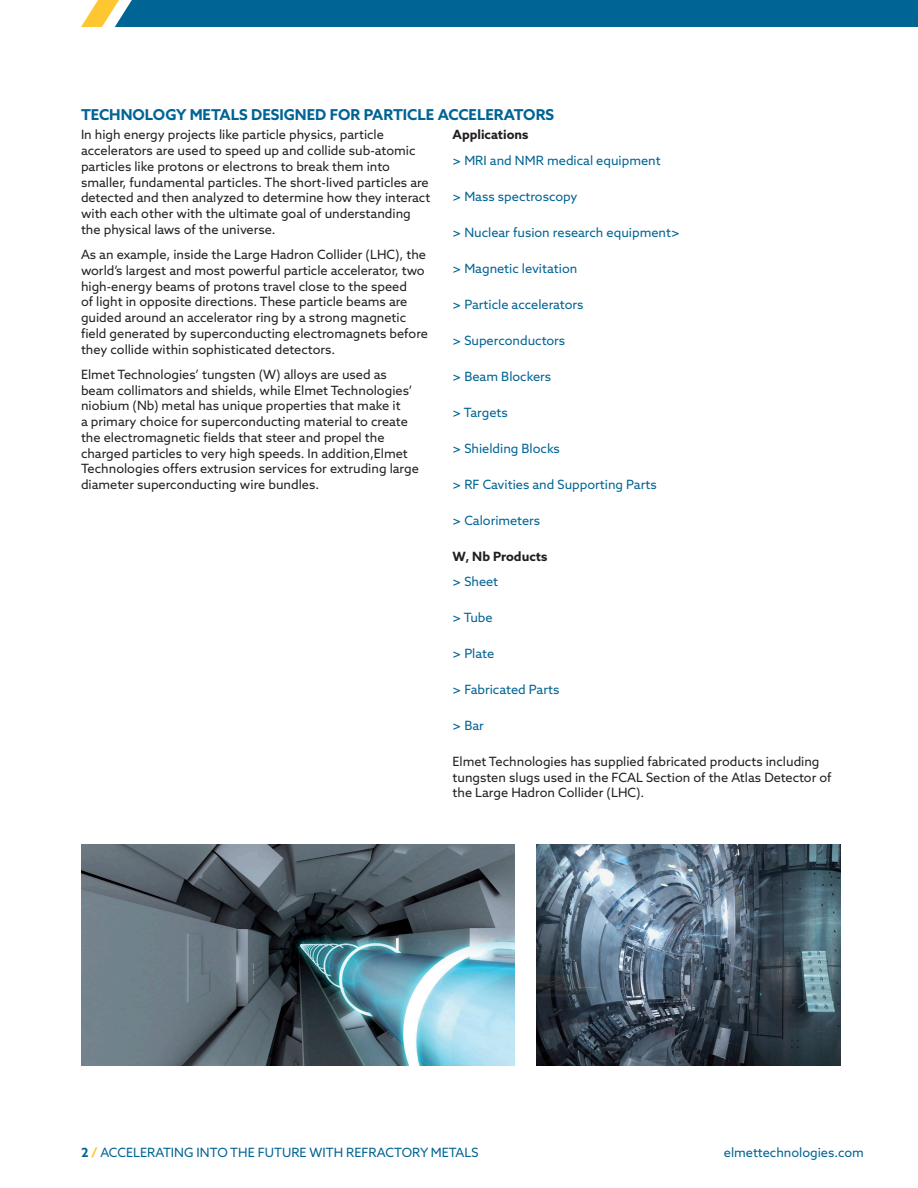
<style>
.page{position:relative;width:918px;height:1188px;background:#fff}
.page>*{position:absolute;margin:0;border:0;box-sizing:border-box;transform-origin:0 0}
.t1{font:700 15px "Azo Sans";color:#006494}
.t2{font:12.75px/15.8px "Azo Sans";color:#231f20}
.t3{font:12.75px "Azo Sans";color:#006494}
.t4{font:700 12.75px "Azo Sans";color:#231f20}
.s1{font-weight:700}
.s2{font-weight:700;color:#fec630}
</style>
<div class="page">
<img style="left:81px;top:844px;width:433px;height:222px">
<img style="left:536px;top:844px;width:304px;height:222px">
<div style="left:81px;top:0;width:837px;height:27px;background:#006494"></div>
<p class="t1" style="left:81px;top:104px;width:475px">TECHNOLOGY METALS DESIGNED FOR PARTICLE ACCELERATORS</p>
<p class="t2" style="left:81px;top:127px;width:351px">In high energy projects like particle physics, particle accelerators are used to speed up and collide sub-atomic particles like protons or electrons to break them into smaller, fundamental particles. The short-lived particles are detected and then analyzed to determine how they interact with each other with the ultimate goal of understanding the physical laws of the universe.</p>
<p class="t2" style="left:81px;top:247px;width:349px">As an example, inside the Large Hadron Collider (LHC), the world’s largest and most powerful particle accelerator, two high-energy beams of protons travel close to the speed<br>of light in opposite directions. These particle beams are guided around an accelerator ring by a strong magnetic field generated by superconducting electromagnets before they collide within sophisticated detectors.</p>
<p class="t2" style="left:81px;top:366px;width:339px">Elmet Technologies’ tungsten (W) alloys are used as beam collimators and shields, while Elmet Technologies’ niobium (Nb) metal has unique properties that make it<br>a primary choice for superconducting material to create the electromagnetic fields that steer and propel the charged particles to very high speeds. In addition,Elmet Technologies offers extrusion services for extruding large diameter superconducting wire bundles.</p>
<p class="t4" style="left:453px;top:127px;width:77px">Applications</p>
<p class="t3" style="left:453px;top:152px;width:210px">&gt; MRI and NMR medical equipment</p>
<p class="t3" style="left:453px;top:188px;width:126px">&gt; Mass spectroscopy</p>
<p class="t3" style="left:453px;top:224px;width:229px">&gt; Nuclear fusion research equipment&gt;</p>
<p class="t3" style="left:453px;top:260px;width:126px">&gt; Magnetic levitation</p>
<p class="t3" style="left:453px;top:296px;width:133px">&gt; Particle accelerators</p>
<p class="t3" style="left:453px;top:332px;width:114px">&gt; Superconductors</p>
<p class="t3" style="left:453px;top:368px;width:100px">&gt; Beam Blockers</p>
<p class="t3" style="left:453px;top:404px;width:57px">&gt; Targets</p>
<p class="t3" style="left:453px;top:440px;width:109px">&gt; Shielding Blocks</p>
<p class="t3" style="left:453px;top:476px;width:206px">&gt; RF Cavities and Supporting Parts</p>
<p class="t3" style="left:453px;top:512px;width:89px">&gt; Calorimeters</p>
<p class="t4" style="left:453px;top:548px;width:96px">W, Nb Products</p>
<p class="t3" style="left:453px;top:573px;width:47px">&gt; Sheet</p>
<p class="t3" style="left:453px;top:609px;width:42px">&gt; Tube</p>
<p class="t3" style="left:453px;top:645px;width:43px">&gt; Plate</p>
<p class="t3" style="left:453px;top:681px;width:108px">&gt; Fabricated Parts</p>
<p class="t3" style="left:453px;top:717px;width:33px">&gt; Bar</p>
<p class="t2" style="left:453px;top:753px;width:381px">Elmet Technologies has supplied fabricated products including tungsten slugs used in the FCAL Section of the Atlas Detector of the Large Hadron Collider (LHC).</p>
<p class="t3" style="left:81px;top:1145px;width:399px"><span class="s1">2</span> <span class="s2">/</span> ACCELERATING INTO THE FUTURE WITH REFRACTORY METALS</p>
<p class="t3" style="left:724px;top:1145px;width:142px">elmettechnologies.com</p>
</div>
